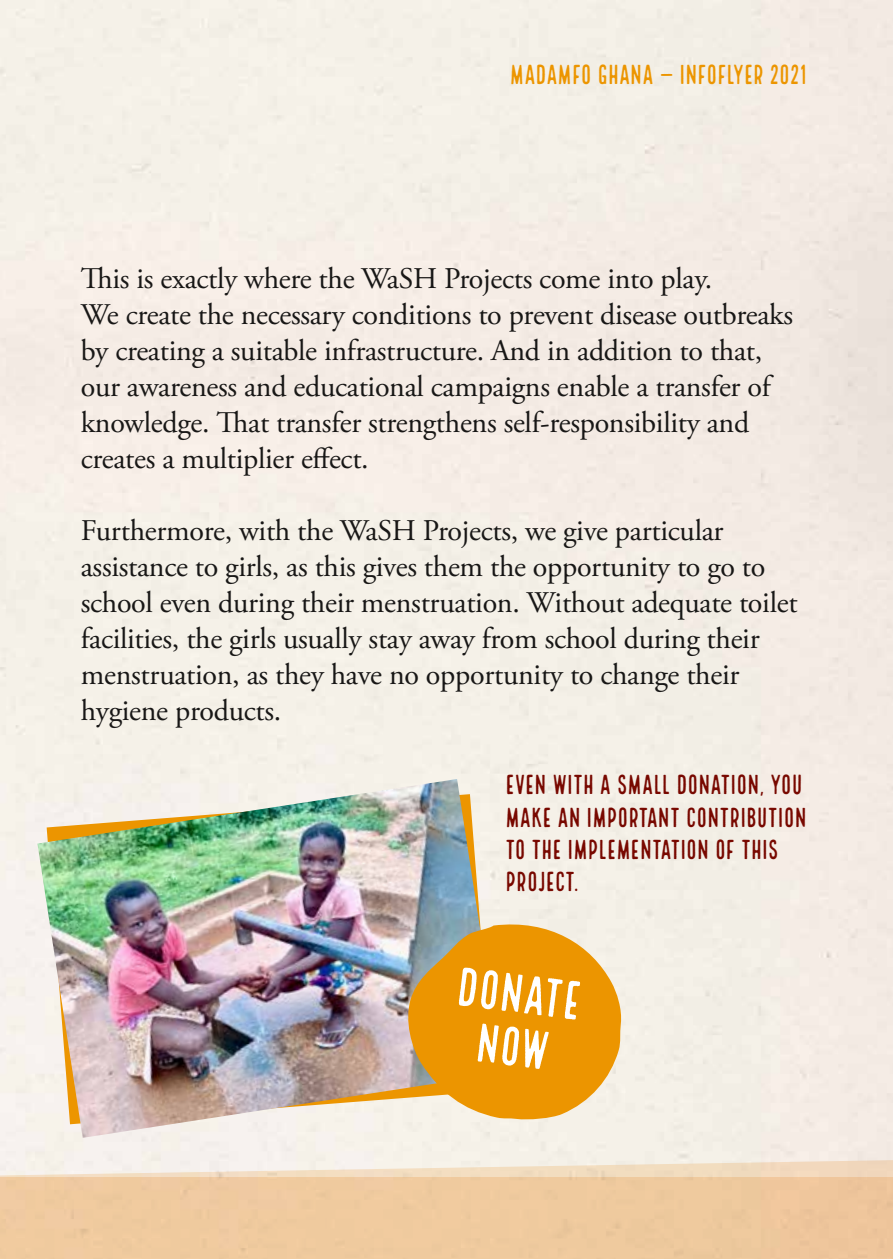
<style>
.page{position:relative;width:893px;height:1259px;background:#fff}
.page>*{position:absolute;margin:0;border:0;box-sizing:border-box;transform-origin:0 0}
.t1{font:53.4px/53.4px "Local Brewery Four";color:#fff;text-align:center}
.t2{font:30px/36px "Adobe Garamond Pro";letter-spacing:-.01em;color:#181716}
.t3{font:27px/32.4px "Local Brewery Four";letter-spacing:-.02em;color:#780800}
.t4{font:27px "Local Brewery Four";letter-spacing:-.03em;color:#ec9500}
</style>
<div class="page">
<svg style="left:0;top:1159px;width:893px;height:100px;background:#efcea7"></svg>
<img style="left:37px;top:779px;width:465px;height:358px">
<svg style="left:404px;top:918px;width:218px;height:202px;background:#e5a435"></svg>
<p class="t4" style="left:510px;top:59px;width:299px">MADAMFO GHANA — INFOFLYER 2021</p>
<p class="t2" style="left:81px;top:261px;width:714px">This is exactly where the WaSH Projects come into play.<br>We create the necessary conditions to prevent disease outbreaks by creating a suitable infrastructure. And in addition to that, our awareness and educational campaigns enable a transfer of knowledge. That transfer strengthens self-responsibility and creates a multiplier effect.</p>
<p class="t2" style="left:81px;top:513px;width:718px">Furthermore, with the WaSH Projects, we give particular assistance to girls, as this gives them the opportunity to go to school even during their menstruation. Without adequate toilet facilities, the girls usually stay away from school during their menstruation, as they have no opportunity to change their hygiene products.</p>
<p class="t3" style="left:505px;top:770px;width:303px">EVEN WITH A SMALL DONATION, YOU<br>MAKE AN IMPORTANT CONTRIBUTION<br>TO THE IMPLEMENTATION OF THIS<br>PROJECT.</p>
<h1 class="t1" style="left:459px;top:963px;width:128px;rotate:7deg">DONATE<br>NOW</h1>
</div>
